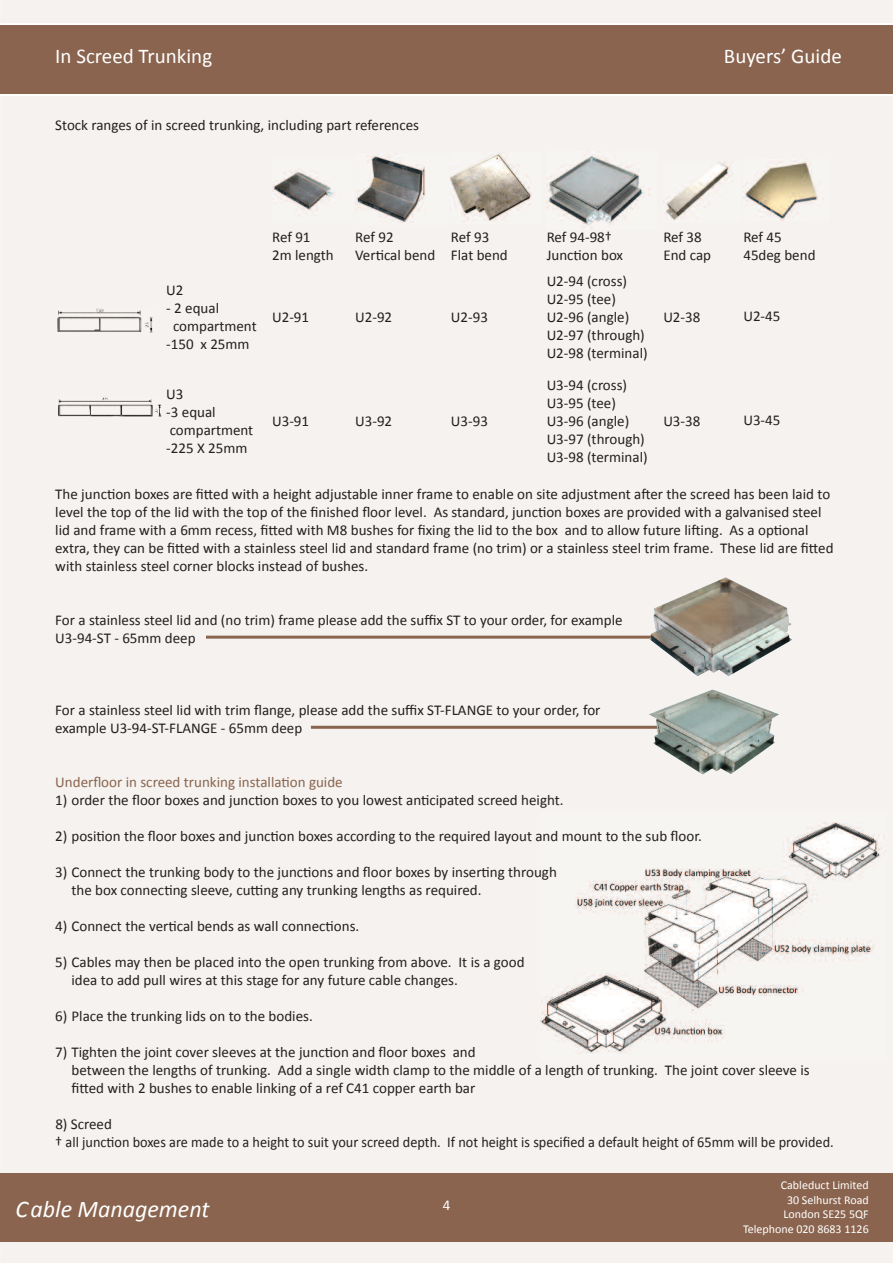
<style>
.page{position:relative;width:893px;height:1263px;background:#f5f2ef}
.page>*{position:absolute;margin:0;border:0;box-sizing:border-box;transform-origin:0 0}
.t1{font:italic 24px "Calibri";color:#fff}
.t2{font:21px "Calibri";color:#fff}
.t3{font:15px/18px "Calibri";color:#231f20}
.t4{font:15px "Calibri";color:#8a644e}
.t5{font:15px "Calibri";color:#fff}
.t6{font:12px/14.4px "Calibri";color:#fff;text-align:right}
</style>
<div class="page">
<div style="left:0;top:24px;width:893px;height:72px;background:linear-gradient(to right,#fff,#fff)"></div>
<div style="left:0;top:1174px;width:893px;height:68px;background:#8a644e"></div>
<div style="left:0;top:26px;width:893px;height:68px;background:#8a644e"></div>
<hr style="left:0;top:1173px;width:1px;height:69px;background:#fff">
<img style="left:272px;top:157px;width:82px;height:65px">
<img style="left:355px;top:153px;width:93px;height:71px">
<img style="left:451px;top:152px;width:92px;height:71px">
<img style="left:547px;top:152px;width:110px;height:77px">
<img style="left:663px;top:161px;width:78px;height:61px">
<img style="left:743px;top:159px;width:87px;height:62px">
<img style="left:57px;top:309px;width:97px;height:25px">
<img style="left:57px;top:398px;width:105px;height:20px">
<hr style="left:206px;top:636px;width:493px;height:3px;background:#8a644e">
<hr style="left:311px;top:726px;width:391px;height:3px;background:#8a644e">
<img style="left:541px;top:812px;width:345px;height:248px">
<img style="left:649px;top:577px;width:143px;height:99px">
<img style="left:649px;top:689px;width:130px;height:85px">
<h2 class="t2" style="left:55px;top:47px;width:158px">In Screed Trunking</h2>
<h2 class="t2" style="left:724px;top:47px;width:119px">Buyers’ Guide</h2>
<p class="t3" style="left:55px;top:118px;width:365px">Stock ranges of in screed trunking, including part references</p>
<p class="t3" style="left:166px;top:282px;width:19px">U2</p>
<p class="t3" style="left:166px;top:300px;width:54px">- 2 equal</p>
<p class="t3" style="left:173px;top:318px;width:85px">compartment</p>
<p class="t3" style="left:166px;top:336px;width:85px">-150 x 25mm</p>
<p class="t3" style="left:166px;top:386px;width:89px">U3<br>-3 equal compartment -225 X 25mm</p>
<p class="t3" style="left:272px;top:229px;width:40px">Ref 91</p>
<p class="t3" style="left:355px;top:229px;width:40px">Ref 92</p>
<p class="t3" style="left:451px;top:229px;width:40px">Ref 93</p>
<p class="t3" style="left:547px;top:229px;width:67px">Ref 94-98†</p>
<p class="t3" style="left:663px;top:229px;width:40px">Ref 38</p>
<p class="t3" style="left:743px;top:229px;width:40px">Ref 45</p>
<p class="t3" style="left:272px;top:247px;width:63px">2m length</p>
<p class="t3" style="left:355px;top:247px;width:154px">Vertical bend Flat bend</p>
<p class="t3" style="left:547px;top:247px;width:78px">Junction box</p>
<p class="t3" style="left:663px;top:247px;width:49px">End cap</p>
<p class="t3" style="left:743px;top:247px;width:74px">45deg bend</p>
<p class="t3" style="left:272px;top:309px;width:39px">U2-91</p>
<p class="t3" style="left:355px;top:309px;width:39px">U2-92</p>
<p class="t3" style="left:451px;top:309px;width:39px">U2-93</p>
<p class="t3" style="left:272px;top:413px;width:39px">U3-91</p>
<p class="t3" style="left:355px;top:413px;width:39px">U3-92</p>
<p class="t3" style="left:451px;top:413px;width:39px">U3-93</p>
<p class="t3" style="left:547px;top:273px;width:102px">U2-94 (cross)<br>U2-95 (tee)<br>U2-96 (angle)<br>U2-97 (through)<br>U2-98 (terminal)</p>
<p class="t3" style="left:547px;top:377px;width:102px">U3-94 (cross)<br>U3-95 (tee)<br>U3-96 (angle)<br>U3-97 (through)<br>U3-98 (terminal)</p>
<p class="t3" style="left:663px;top:309px;width:39px">U2-38</p>
<p class="t3" style="left:743px;top:308px;width:39px">U2-45</p>
<p class="t3" style="left:663px;top:413px;width:39px">U3-38</p>
<p class="t3" style="left:743px;top:412px;width:39px">U3-45</p>
<p class="t3" style="left:55px;top:486px;width:780px">The junction boxes are fitted with a height adjustable inner frame to enable on site adjustment after the screed has been laid to level the top of the lid with the top of the finished floor level. As standard, junction boxes are provided with a galvanised steel lid and frame with a 6mm recess, fitted with M8 bushes for fixing the lid to the box and to allow future lifting. As a optional extra, they can be fitted with a stainless steel lid and standard frame (no trim) or a stainless steel trim frame. These lid are fitted with stainless steel corner blocks instead of bushes.</p>
<p class="t3" style="left:55px;top:612px;width:569px">For a stainless steel lid and (no trim) frame please add the suffix ST to your order, for example<br>U3-94-ST - 65mm deep</p>
<p class="t3" style="left:55px;top:702px;width:547px">For a stainless steel lid with trim flange, please add the suffix ST-FLANGE to your order, for example U3-94-ST-FLANGE - 65mm deep</p>
<p class="t4" style="left:55px;top:776px;width:289px">Underfloor in screed trunking installation guide</p>
<p class="t3" style="left:55px;top:792px;width:510px">1) order the floor boxes and junction boxes to you lowest anticipated screed height.</p>
<p class="t3" style="left:55px;top:828px;width:648px">2) position the floor boxes and junction boxes according to the required layout and mount to the sub floor.</p>
<p class="t3" style="left:71px;top:864px;width:487px;text-indent:-16px">3) Connect the trunking body to the junctions and floor boxes by inserting through the box connecting sleeve, cutting any trunking lengths as required.</p>
<p class="t3" style="left:55px;top:918px;width:306px">4) Connect the vertical bends as wall connections.</p>
<p class="t3" style="left:71px;top:954px;width:455px;text-indent:-16px">5) Cables may then be placed into the open trunking from above. It is a good idea to add pull wires at this stage for any future cable changes.</p>
<p class="t3" style="left:55px;top:1008px;width:259px">6) Place the trunking lids on to the bodies.</p>
<p class="t3" style="left:72px;top:1044px;width:740px;text-indent:-16px">7) Tighten the joint cover sleeves at the junction and floor boxes and<br>between the lengths of trunking. Add a single width clamp to the middle of a length of trunking. The joint cover sleeve is fitted with 2 bushes to enable linking of a ref C41 copper earth bar</p>
<p class="t3" style="left:55px;top:1116px;width:780px">8) Screed<br>† all junction boxes are made to a height to suit your screed depth. If not height is specified a default height of 65mm will be provided.</p>
<h1 class="t1" style="left:16px;top:1199px;width:195px">Cable Management</h1>
<p class="t5" style="left:443px;top:1199px;width:9px">4</p>
<p class="t6" style="left:743px;top:1179px;width:127px">Cableduct Limited<br>30 Selhurst Road<br>London SE25 5QF<br>Telephone 020 8683 1126</p>
</div>
